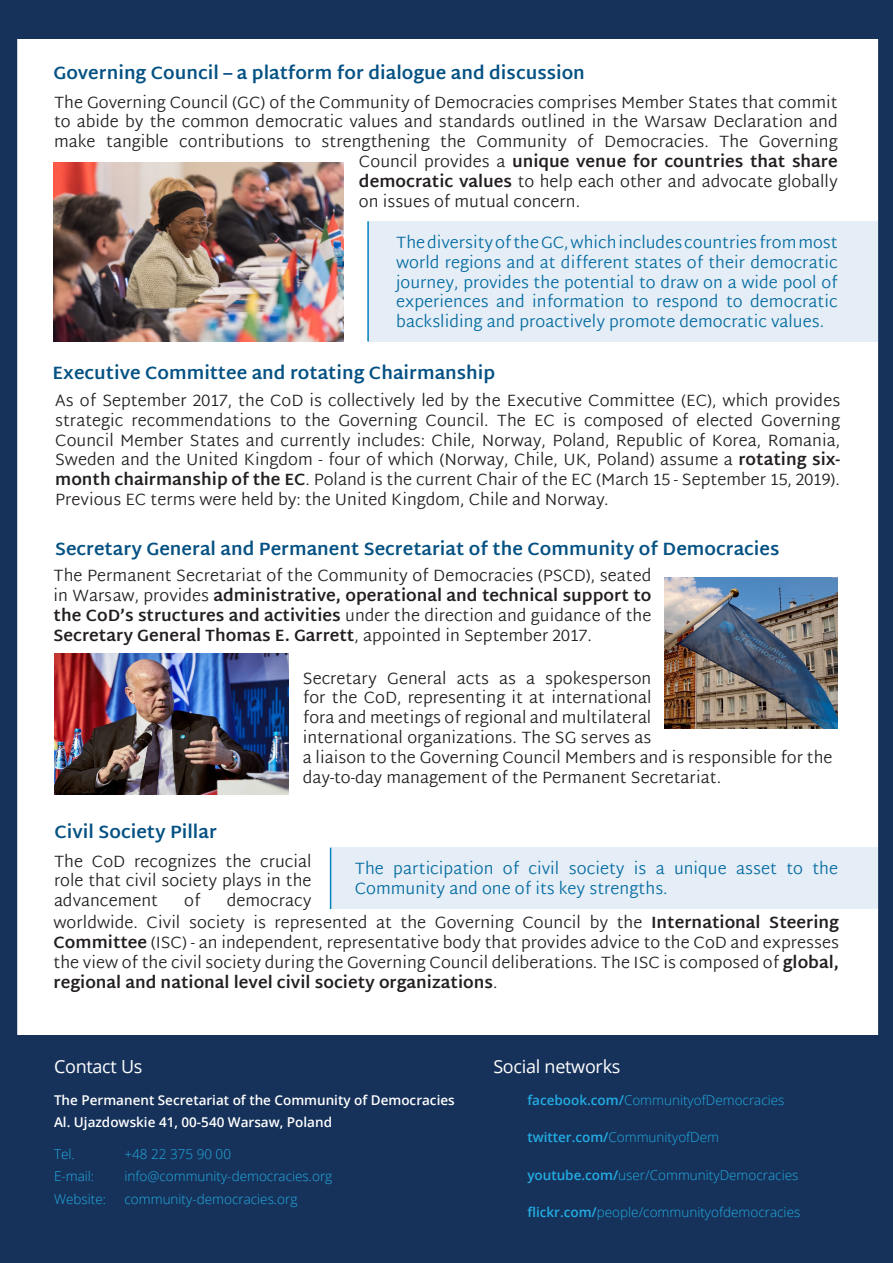
<style>
.page{position:relative;width:893px;height:1263px;background:#fff}
.page>*{position:absolute;margin:0;border:0;box-sizing:border-box;transform-origin:0 0}
.t1{font:700 18px "Martel Sans";color:#045183}
.t2{font:18px "Open Sans";letter-spacing:-.015em;color:#fff}
.t3{font:300 16.5px/19.8px "Martel Sans";color:#231f20;text-align:justify}
.t4{font:300 16.5px/19.8px "Martel Sans";color:#036ca1}
.t5{font:700 16.5px "Martel Sans";color:#231f20}
.TXT{font:300 13.5px "Open Sans";color:#23ace3}
.address{font:600 13.5px "Open Sans";color:#fff}
.address-2{font:300 13.5px "Open Sans";color:#23ace3}
.s1{font-weight:300}
.s2{font-weight:700}
.s3{font-weight:600}
</style>
<div class="page">
<div style="left:331px;top:848px;width:549px;height:61px;background:#e5edf6"></div>
<div style="left:0;top:1035px;width:893px;height:228px;background:#16325a"></div>
<div style="left:0;top:0;width:893px;height:38px;background:#16325a"></div>
<div style="left:879px;top:31px;width:13px;height:1191px;background:#16325a"></div>
<div style="left:878px;top:31px;width:15px;height:1191px;border:2px solid #16325a"></div>
<div style="left:1px;top:30px;width:15px;height:1192px;background:#16325a"></div>
<div style="left:0;top:29px;width:17px;height:1194px;border:2px solid #16325a"></div>
<img style="left:665px;top:577px;width:173px;height:152px">
<img style="left:54px;top:653px;width:234px;height:141px">
<hr style="left:330px;top:848px;width:1px;height:61px;background:#0181bc">
<img style="left:54px;top:162px;width:290px;height:179px">
<div style="left:369px;top:221px;width:509px;height:120px;background:#e5edf6"></div>
<hr style="left:367px;top:221px;width:2px;height:120px;background:#0181bc">
<p class="t1" style="left:54px;top:63px;width:533px">Governing Council – a platform for dialogue and discussion</p>
<p class="t3" style="left:54px;top:93px;width:785px">The Governing Council (GC) of the Community of Democracies comprises Member States that commit</p>
<p class="t3" style="left:54px;top:113px;width:785px">to abide by the common democratic values and standards outlined in the Warsaw Declaration and</p>
<p class="t3" style="left:54px;top:133px;width:785px">make tangible contributions to strengthening the Community of Democracies. The Governing</p>
<p class="t5" style="left:359px;top:152px;width:480px"><span class="s1">Council provides a</span> unique venue for countries that share</p>
<p class="t3" style="left:359px;top:172px;width:480px"><span class="s2">democratic values</span> to help each other and advocate globally</p>
<p class="t3" style="left:359px;top:192px;width:223px">on issues of mutual concern.</p>
<p class="t4" style="left:396px;top:233px;width:443px;text-align:justify">The diversity of the GC, which includes countries from most world regions and at different states of their democratic journey, provides the potential to draw on a wide pool of experiences and information to respond to democratic backsliding and proactively promote democratic values.</p>
<p class="t1" style="left:53px;top:362px;width:444px">Executive Committee and rotating Chairmanship</p>
<p class="t3" style="left:55px;top:391px;width:786px">As of September 2017, the CoD is collectively led by the Executive Committee (EC), which provides strategic recommendations to the Governing Council. The EC is composed of elected Governing Council Member States and currently includes: Chile, Norway, Poland, Republic of Korea, Romania, Sweden and the United Kingdom - four of which (Norway, Chile, UK, Poland) assume a <span class="s2">rotating six&shy;month chairmanship of the EC</span>. Poland is the current Chair of the EC (March 15 - September 15, 2019).<br>Previous EC terms were held by: the United Kingdom, Chile and Norway.</p>
<p class="t1" style="left:55px;top:538px;width:726px">Secretary General and Permanent Secretariat of the Community of Democracies</p>
<p class="t3" style="left:54px;top:567px;width:599px">The Permanent Secretariat of the Community of Democracies (PSCD), seated in Warsaw, provides <span class="s2">administrative, operational and technical support to the CoD’s structures and activities</span> under the direction and guidance of the <span class="s2">Secretary General Thomas E. Garrett</span>, appointed in September 2017.</p>
<p class="t3" style="left:303px;top:669px;width:531px;text-align:left">Secretary General acts as a spokesperson<br>for the CoD, representing it at international<br>fora and meetings of regional and multilateral<br>international organizations. The SG serves as<br>a liaison to the Governing Council Members and is responsible for the day-to-day management of the Permanent Secretariat.</p>
<p class="t1" style="left:54px;top:821px;width:164px">Civil Society Pillar</p>
<p class="t3" style="left:54px;top:852px;width:259px">The CoD recognizes the crucial</p>
<p class="t3" style="left:54px;top:872px;width:259px">role that civil society plays in the</p>
<p class="t3" style="left:54px;top:892px;width:106px">advancement</p>
<p class="t3" style="left:184px;top:892px;width:18px">of</p>
<p class="t3" style="left:227px;top:892px;width:86px">democracy</p>
<p class="t4" style="left:355px;top:860px;width:485px">The participation of civil society is a unique asset to the<br>Community and one of its key strengths.</p>
<p class="t3" style="left:54px;top:913px;width:787px">worldwide. Civil society is represented at the Governing Council by the <span class="s2">International Steering Committee</span> (ISC) - an independent, representative body that provides advice to the CoD and expresses the view of the civil society during the Governing Council deliberations. The ISC is composed of <span class="s2">global, regional and national level civil society organizations</span>.</p>
<p class="t2" style="left:54px;top:1054px;width:90px">Contact Us</p>
<p class="address" style="left:54px;top:1090px;width:402px">The Permanent Secretariat of the Community of Democracies</p>
<p class="address" style="left:54px;top:1113px;width:280px">Al. Ujazdowskie 41, 00-540 Warsaw, Poland</p>
<p class="address-2" style="left:54px;top:1144px;width:22px">Tel.</p>
<p class="address-2" style="left:124px;top:1144px;width:108px">+48 22 375 90 00</p>
<p class="address-2" style="left:54px;top:1167px;width:42px">E-mail:</p>
<p class="address-2" style="left:124px;top:1167px;width:209px">info@community-democracies.org</p>
<p class="address-2" style="left:54px;top:1189px;width:53px">Website:</p>
<p class="address-2" style="left:124px;top:1189px;width:174px">community-democracies.org</p>
<p class="t2" style="left:493px;top:1054px;width:129px">Social networks</p>
<p class="TXT" style="left:527px;top:1090px;width:259px"><span class="s3">facebook.com/</span>CommunityofDemocracies</p>
<p class="TXT" style="left:527px;top:1128px;width:193px"><span class="s3">twitter.com/</span>CommunityofDem</p>
<p class="TXT" style="left:527px;top:1165px;width:273px"><span class="s3">youtube.com/</span>user/CommunityDemocracies</p>
<p class="TXT" style="left:527px;top:1203px;width:275px"><span class="s3">flickr.com/</span>people/communityofdemocracies</p>
</div>
